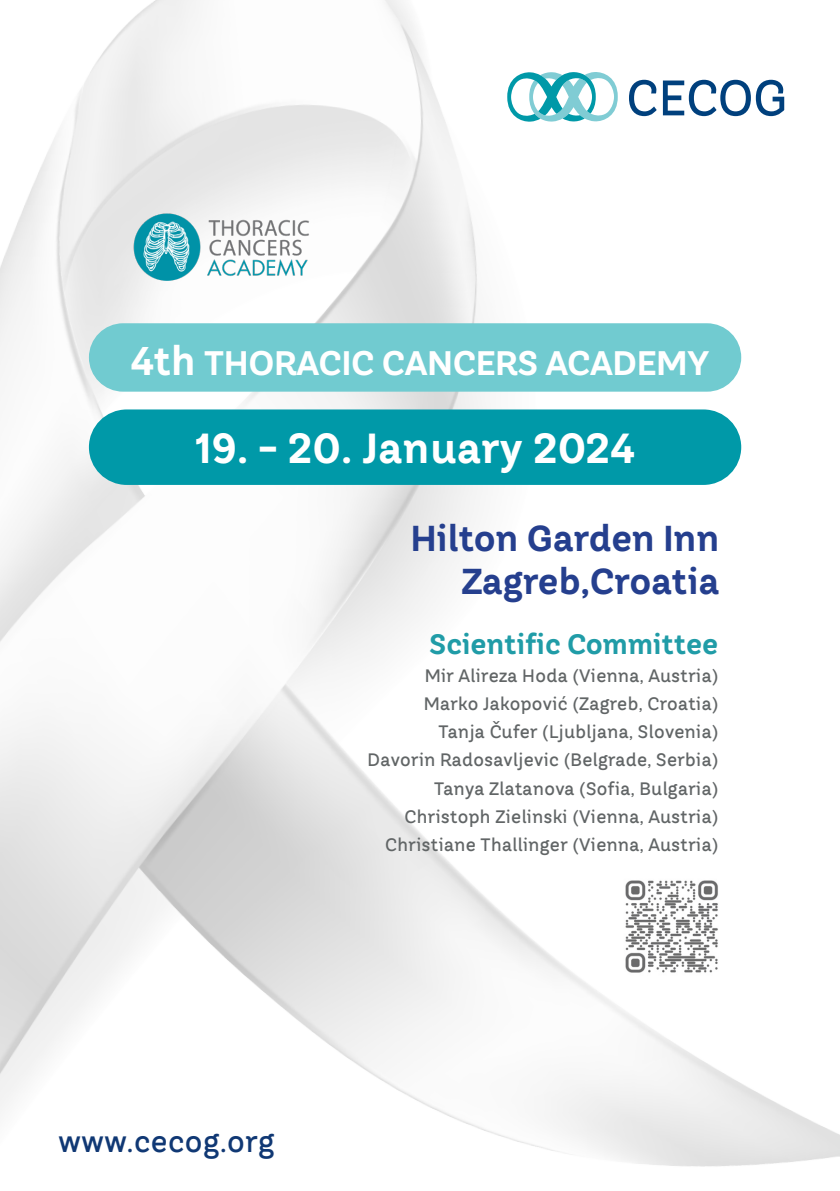
<style>
.page{position:relative;width:840px;height:1191px;background:#fff}
.page>*{position:absolute;margin:0;border:0;box-sizing:border-box;transform-origin:0 0}
.t1{font:700 42px "TT Hazelnuts";letter-spacing:.01em;color:#fff}
.t2{font:700 36px "TT Hazelnuts";color:#253f8e}
.t3{font:700 34px "TT Hazelnuts";letter-spacing:-.01em;color:#fff}
.t4{font:500 30px "TT Hazelnuts";letter-spacing:.02em;color:#103874}
.t5{font:700 28px "TT Hazelnuts";color:#209ca7}
.t6{font:500 18px "TT Hazelnuts";letter-spacing:.02em;color:#616566}
.s1{font-size:40px}
</style>
<div class="page">
<img style="left:0;top:0;width:839px;height:1167px">
<svg style="left:628px;top:80px;width:28px;height:36px"></svg>
<svg style="left:662px;top:80px;width:121px;height:36px"></svg>
<svg style="left:507px;top:71px;width:110px;height:51px"></svg>
<div style="left:89px;top:323px;width:651px;height:69px;background:#71cbd0;border-radius:34px"></div>
<div style="left:89px;top:409px;width:651px;height:76px;background:#0099a8;border-radius:38px"></div>
<img style="left:621px;top:877px;width:97px;height:100px">
<img style="left:127px;top:202px;width:201px;height:90px">
<p class="t3" style="left:130px;top:341px;width:580px"><span class="s1">4th</span> THORACIC CANCERS ACADEMY</p>
<p class="t1" style="left:195px;top:421px;width:441px">19. - 20. January 2024</p>
<p class="t2" style="left:410px;top:514px;width:310px">Hilton Garden Inn</p>
<p class="t2" style="left:461px;top:558px;width:259px">Zagreb,Croatia</p>
<p class="t5" style="left:429px;top:626px;width:290px">Scientific Committee</p>
<p class="t6" style="left:424px;top:664px;width:295px">Mir Alireza Hoda (Vienna, Austria)</p>
<p class="t6" style="left:423px;top:692px;width:296px">Marko Jakopović (Zagreb, Croatia)</p>
<p class="t6" style="left:438px;top:720px;width:281px">Tanja Čufer (Ljubljana, Slovenia)</p>
<p class="t6" style="left:367px;top:748px;width:352px">Davorin Radosavljevic (Belgrade, Serbia)</p>
<p class="t6" style="left:434px;top:776px;width:286px">Tanya Zlatanova (Sofia, Bulgaria)</p>
<p class="t6" style="left:404px;top:804px;width:315px">Christoph Zielinski (Vienna, Austria)</p>
<p class="t6" style="left:385px;top:832px;width:335px">Christiane Thallinger (Vienna, Austria)</p>
<p class="t4" style="left:59px;top:1122px;width:217px">www.cecog.org</p>
</div>
